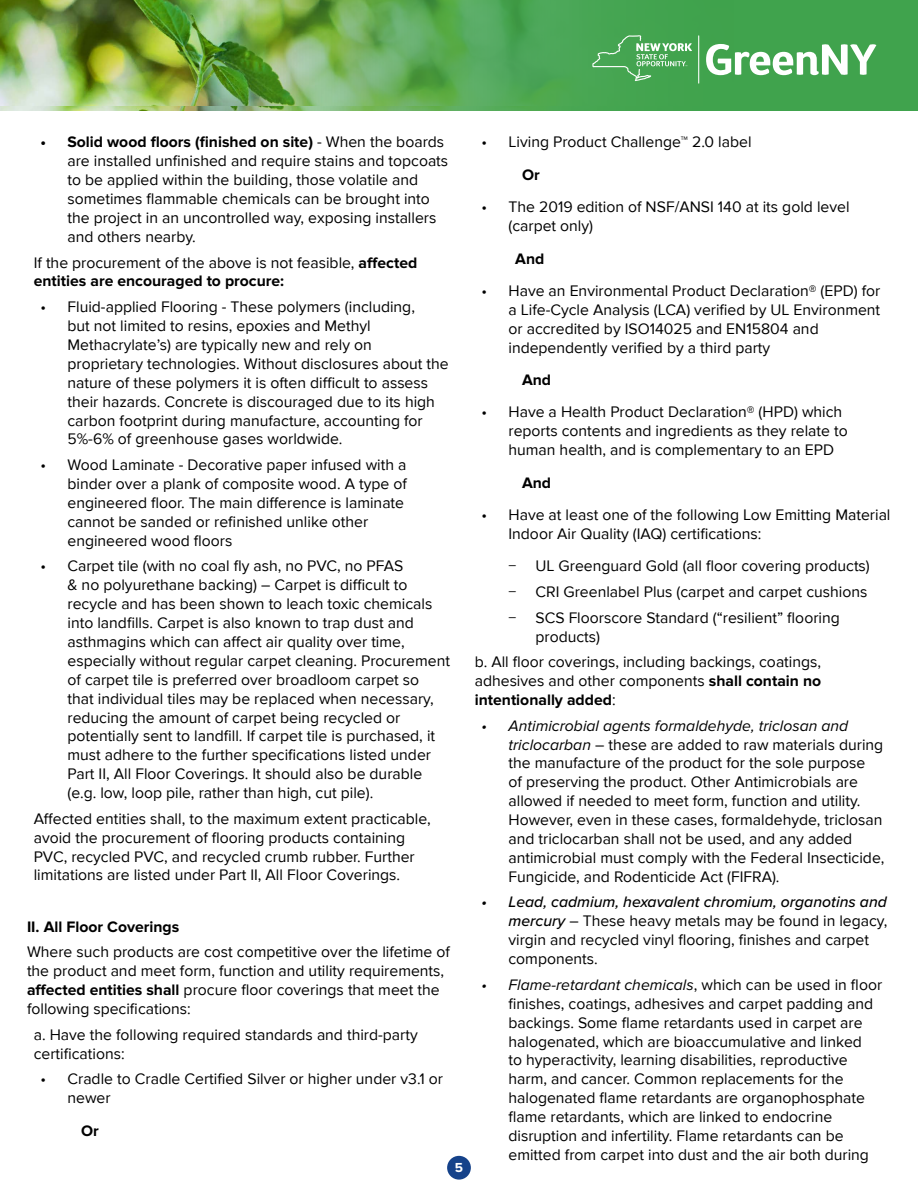
<style>
.page{position:relative;width:918px;height:1188px;background:#fff}
.page>*{position:absolute;margin:0;border:0;box-sizing:border-box;transform-origin:0 0}
.t1{font:15.75px/18.9px "Proxima Nova";color:#000}
.t2{font:700 15.75px "Proxima Nova";color:#000}
.t3{font:700 13.5px "Proxima Nova";color:#fff}
.s1{font-weight:700}
.s2{font-style:italic}
.s3{font-weight:500;font-style:italic}
</style>
<div class="page">
<div style="left:447px;top:1156px;width:24px;height:24px;background:#15428a;border-radius:50%"></div>
<img style="left:0;top:106px;width:747px;height:4px">
<div style="left:0;top:0;width:918px;height:106px;background:#40a34d"></div>
<img style="left:0;top:0;width:579px;height:106px">
<svg style="left:592px;top:35px;width:284px;height:49px"></svg>
<p class="t1" style="left:68px;top:133px;width:382px;text-indent:-27px"><span class="s1">• Solid wood floors (finished on site)</span> - When the boards are installed unfinished and require stains and topcoats to be applied within the building, those volatile and sometimes flammable chemicals can be brought into the project in an uncontrolled way, exposing installers and others nearby.</p>
<p class="t1" style="left:34px;top:253px;width:385px">If the procurement of the above is not feasible, <span class="s1">affected entities are encouraged to procure:</span></p>
<p class="t1" style="left:68px;top:298px;width:383px;text-indent:-27px">• Fluid-applied Flooring - These polymers (including,<br>but not limited to resins, epoxies and Methyl Methacrylate’s) are typically new and rely on proprietary technologies. Without disclosures about the nature of these polymers it is often difficult to assess their hazards. Concrete is discouraged due to its high carbon footprint during manufacture, accounting for 5%-6% of greenhouse gases worldwide.</p>
<p class="t1" style="left:68px;top:456px;width:341px;text-indent:-27px">• Wood Laminate - Decorative paper infused with a binder over a plank of composite wood. A type of engineered floor. The main difference is laminate cannot be sanded or refinished unlike other engineered wood floors</p>
<p class="t1" style="left:68px;top:557px;width:384px;text-indent:-27px">• Carpet tile (with no coal fly ash, no PVC, no PFAS<br>&amp; no polyurethane backing) – Carpet is difficult to recycle and has been shown to leach toxic chemicals into landfills. Carpet is also known to trap dust and asthmagins which can affect air quality over time, especially without regular carpet cleaning. Procurement of carpet tile is preferred over broadloom carpet so<br>that individual tiles may be replaced when necessary, reducing the amount of carpet being recycled or potentially sent to landfill. If carpet tile is purchased, it must adhere to the further specifications listed under Part II, All Floor Coverings. It should also be durable (e.g. low, loop pile, rather than high, cut pile).</p>
<p class="t1" style="left:34px;top:809px;width:398px">Affected entities shall, to the maximum extent practicable, avoid the procurement of flooring products containing PVC, recycled PVC, and recycled crumb rubber. Further limitations are listed under Part II, All Floor Coverings.</p>
<p class="t2" style="left:27px;top:917px;width:154px">II. All Floor Coverings</p>
<p class="t1" style="left:27px;top:943px;width:425px">Where such products are cost competitive over the lifetime of the product and meet form, function and utility requirements, <span class="s1">affected entities shall</span> procure floor coverings that meet the following specifications:</p>
<p class="t1" style="left:34px;top:1025px;width:386px">a. Have the following required standards and third-party certifications:</p>
<p class="t1" style="left:68px;top:1070px;width:377px;text-indent:-27px">• Cradle to Cradle Certified Silver or higher under v3.1 or newer</p>
<p class="t2" style="left:81px;top:1121px;width:19px">Or</p>
<p class="t3" style="left:455px;top:1159px;width:10px">5</p>
<p class="t1" style="left:482px;top:133px;width:272px">• Living Product Challenge™ 2.0 label</p>
<p class="t2" style="left:522px;top:166px;width:19px">Or</p>
<p class="t1" style="left:508px;top:198px;width:343px;text-indent:-27px">• The 2019 edition of NSF/ANSI 140 at its gold level (carpet only)</p>
<p class="t2" style="left:515px;top:249px;width:31px">And</p>
<p class="t1" style="left:508px;top:281px;width:373px;text-indent:-27px">• Have an Environmental Product Declaration® (EPD) for a Life-Cycle Analysis (LCA) verified by UL Environment or accredited by ISO14025 and EN15804 and independently verified by a third party</p>
<p class="t2" style="left:522px;top:371px;width:31px">And</p>
<p class="t1" style="left:508px;top:403px;width:341px;text-indent:-27px">• Have a Health Product Declaration® (HPD) which reports contents and ingredients as they relate to human health, and is complementary to an EPD</p>
<p class="t2" style="left:522px;top:473px;width:31px">And</p>
<p class="t1" style="left:508px;top:506px;width:384px;text-indent:-27px">• Have at least one of the following Low Emitting Material<br>Indoor Air Quality (IAQ) certifications:</p>
<p class="t1" style="left:508px;top:557px;width:363px">− UL Greenguard Gold (all floor covering products)</p>
<p class="t1" style="left:508px;top:583px;width:360px">− CRI Greenlabel Plus (carpet and carpet cushions</p>
<p class="t1" style="left:536px;top:608px;width:306px;text-indent:-27px">− SCS Floorscore Standard (“resilient” flooring products)</p>
<p class="t1" style="left:475px;top:653px;width:348px;text-align:justify">b. All floor coverings, including backings, coatings, adhesives and other components <span class="s1">shall contain no intentionally added</span>:</p>
<p class="t1" style="left:508px;top:716px;width:377px;text-indent:-27px"><span class="s2">• Antimicrobial agents formaldehyde, triclosan and triclocarban</span> – these are added to raw materials during the manufacture of the product for the sole purpose<br>of preserving the product. Other Antimicrobials are allowed if needed to meet form, function and utility.<br>However, even in these cases, formaldehyde, triclosan and triclocarban shall not be used, and any added antimicrobial must comply with the Federal Insecticide, Fungicide, and Rodenticide Act (FIFRA).</p>
<p class="t1" style="left:508px;top:893px;width:380px;text-indent:-27px"><span class="s3">• Lead, cadmium, hexavalent chromium, organotins and mercury</span> – These heavy metals may be found in legacy, virgin and recycled vinyl flooring, finishes and carpet components.</p>
<p class="t1" style="left:508px;top:975px;width:375px;text-indent:-27px"><span class="s2">• Flame-retardant chemicals</span>, which can be used in floor finishes, coatings, adhesives and carpet padding and backings. Some flame retardants used in carpet are halogenated, which are bioaccumulative and linked<br>to hyperactivity, learning disabilities, reproductive harm, and cancer. Common replacements for the halogenated flame retardants are organophosphate flame retardants, which are linked to endocrine disruption and infertility. Flame retardants can be emitted from carpet into dust and the air both during</p>
</div>
